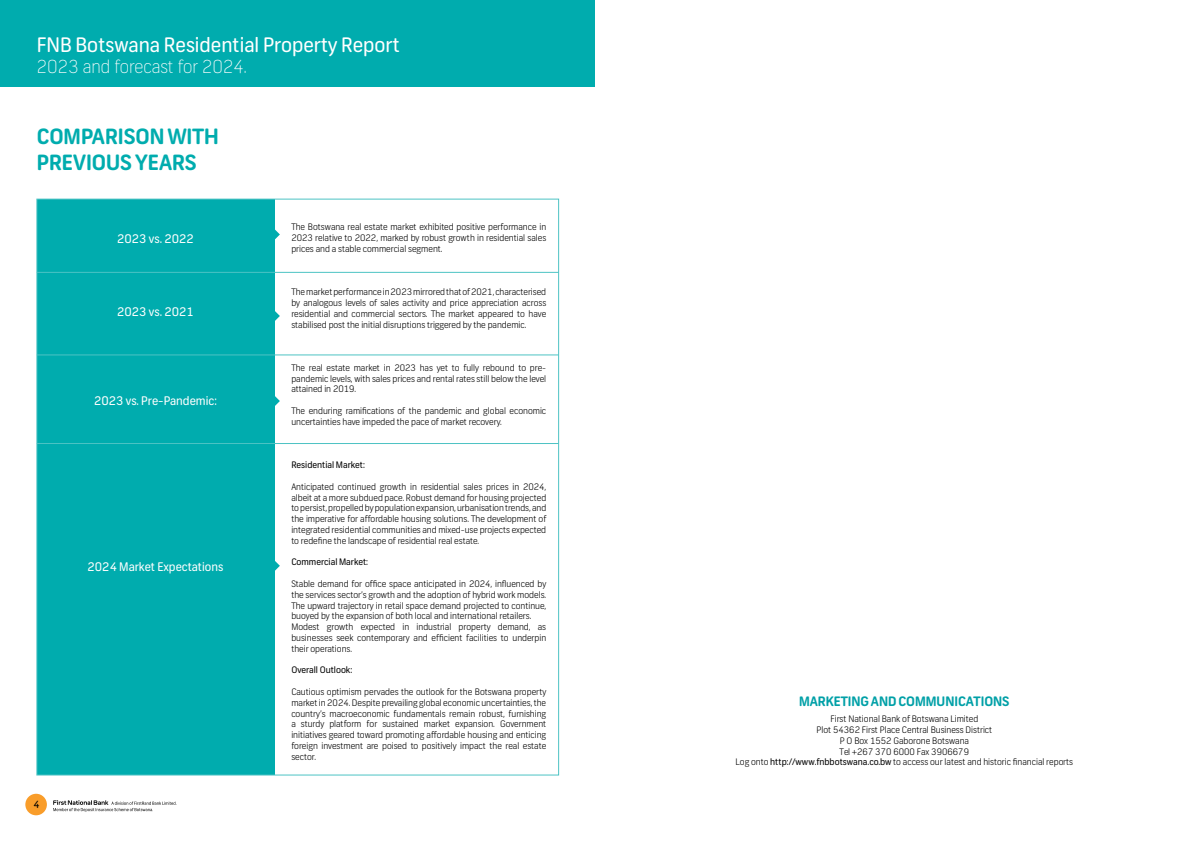
<style>
.page{position:relative;width:1191px;height:842px;background:#fff}
.page>*{position:absolute;margin:0;border:0;box-sizing:border-box;transform-origin:0 0}
.t1{font:700 21px/25.2px "FNB Sans";color:#00acae}
.t2{font:20px "FNB Sans";color:#fff}
.t3{font:100 18px "FNB Sans";color:#fff}
.t4{font:700 13px "FNB Sans";color:#00a0a7}
.t5{font:11.9px "FNB Sans";color:#fff}
.t6{font:10px "FNB Sans";color:#000}
.t7{font:300 9px/10.8px "FNB Sans";color:#000;text-align:justify}
.t8{font:9px "FNB Sans";color:#000}
.s1{font-weight:400}
</style>
<div class="page">
<div style="left:0;top:0;width:1191px;height:86px;background:#00acae"></div>
<div style="left:25px;top:794px;width:22px;height:21px;background:#f99d2a;border-radius:50%"></div>
<svg style="left:53px;top:800px;width:124px;height:12px"></svg>
<div style="left:595px;top:0;width:596px;height:842px;background:#fff"></div>
<div style="left:37px;top:199px;width:237px;height:576px;background:#00acae"></div>
<hr style="left:37px;top:272px;width:521px;height:1px;background:#4dc3c4">
<hr style="left:37px;top:355px;width:521px;height:1px;background:#4dc3c4">
<hr style="left:37px;top:443px;width:521px;height:1px;background:#4dc3c4">
<svg style="left:274px;top:209px;width:6px;height:51px"></svg>
<svg style="left:274px;top:291px;width:6px;height:50px"></svg>
<svg style="left:274px;top:376px;width:6px;height:50px"></svg>
<svg style="left:274px;top:540px;width:6px;height:51px"></svg>
<h2 class="t2" style="left:37px;top:32px;width:364px">FNB Botswana Residential Property Report</h2>
<h3 class="t3" style="left:37px;top:56px;width:211px">2023 and forecast for 2024.</h3>
<h1 class="t1" style="left:37px;top:124px;width:183px">COMPARISON WITH<br>PREVIOUS YEARS</h1>
<h3 class="t5" style="left:117px;top:231px;width:78px">2023 vs. 2022</h3>
<h3 class="t5" style="left:117px;top:304px;width:78px">2023 vs. 2021</h3>
<h3 class="t5" style="left:94px;top:393px;width:124px">2023 vs. Pre-Pandemic:</h3>
<h3 class="t5" style="left:88px;top:559px;width:137px">2024 Market Expectations</h3>
<p class="t6" style="left:34px;top:798px;width:8px">4</p>
<p class="t7" style="left:291px;top:222px;width:256px">The Botswana real estate market exhibited positive performance in 2023 relative to 2022, marked by robust growth in residential sales prices and a stable commercial segment.</p>
<p class="t7" style="left:291px;top:287px;width:256px">The market performance in 2023 mirrored that of 2021, characterised by analogous levels of sales activity and price appreciation across residential and commercial sectors. The market appeared to have stabilised post the initial disruptions triggered by the pandemic.</p>
<p class="t7" style="left:291px;top:362px;width:256px">The real estate market in 2023 has yet to fully rebound to pre&shy;pandemic levels, with sales prices and rental rates still below the level attained in 2019.</p>
<p class="t7" style="left:291px;top:405px;width:256px">The enduring ramifications of the pandemic and global economic uncertainties have impeded the pace of market recovery.</p>
<p class="t8" style="left:291px;top:459px;width:75px">Residential Market:</p>
<p class="t7" style="left:291px;top:481px;width:256px">Anticipated continued growth in residential sales prices in 2024, albeit at a more subdued pace. Robust demand for housing projected to persist, propelled by population expansion, urbanisation trends, and the imperative for affordable housing solutions. The development of integrated residential communities and mixed-use projects expected to redefine the landscape of residential real estate.</p>
<p class="t8" style="left:291px;top:557px;width:78px">Commercial Market:</p>
<p class="t7" style="left:291px;top:578px;width:256px;text-align:left">Stable demand for office space anticipated in 2024, influenced by the services sector’s growth and the adoption of hybrid work models.<br>The upward trajectory in retail space demand projected to continue, buoyed by the expansion of both local and international retailers.<br>Modest growth expected in industrial property demand, as businesses seek contemporary and efficient facilities to underpin their operations.</p>
<p class="t8" style="left:291px;top:665px;width:62px">Overall Outlook:</p>
<p class="t7" style="left:291px;top:686px;width:256px">Cautious optimism pervades the outlook for the Botswana property market in 2024. Despite prevailing global economic uncertainties, the country’s macroeconomic fundamentals remain robust, furnishing a sturdy platform for sustained market expansion. Government initiatives geared toward promoting affordable housing and enticing foreign investment are poised to positively impact the real estate sector.</p>
<h3 class="t4" style="left:799px;top:693px;width:212px">MARKETING AND COMMUNICATIONS</h3>
<p class="t7" style="left:735px;top:713px;width:339px;text-align:center">First National Bank of Botswana Limited<br>Plot 54362 First Place Central Business District<br>P O Box 1552 Gaborone Botswana<br>Tel +267 370 6000 Fax 3906679<br>Log onto <span class="s1">http://www.fnbbotswana.co.bw</span> to access our latest and historic financial reports</p>
</div>
